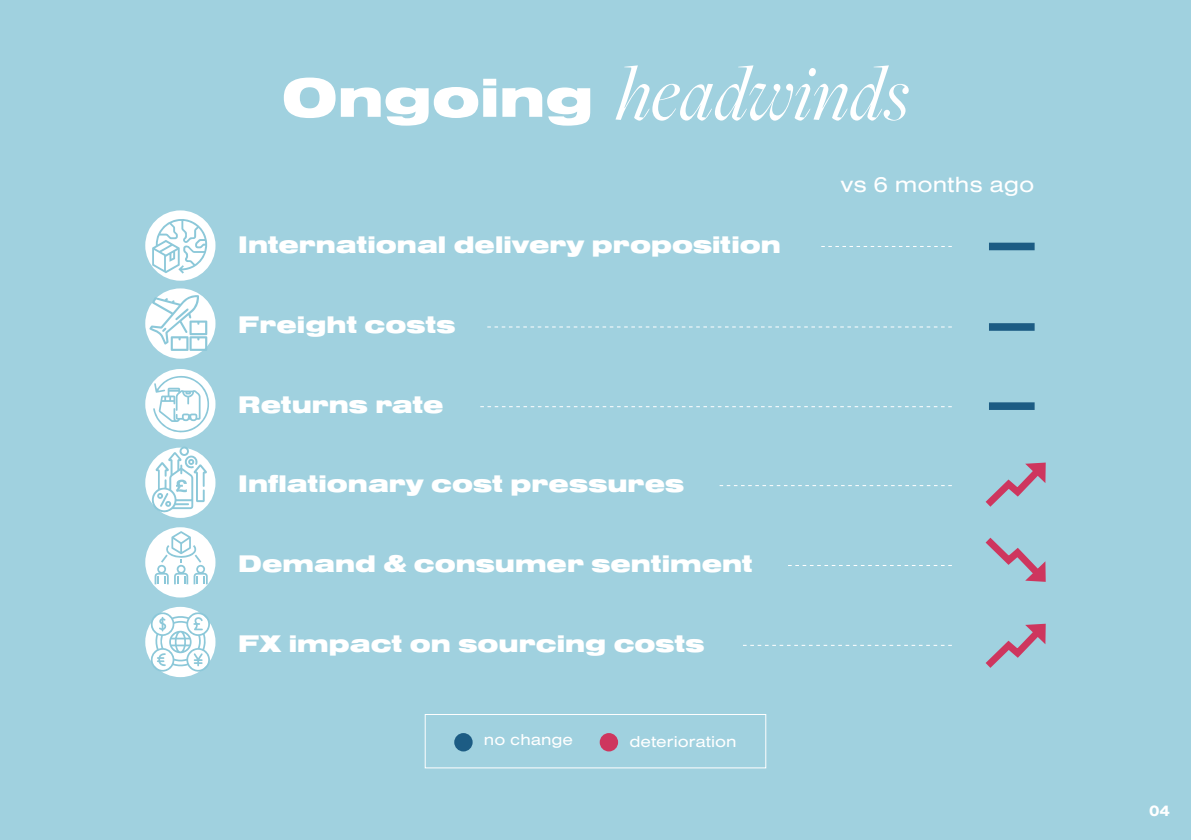
<style>
.page{position:relative;width:1191px;height:840px;background:#fff}
.page>*{position:absolute;margin:0;border:0;box-sizing:border-box;transform-origin:0 0}
.t1{font:italic 81.8px "Freight Big Pro";color:#fff}
.t2{font:900 25px "Nimbus San Ext";color:#fff}
.t3{font:22.8px "Nimbus San Ext";color:#fff}
.t4{font:16.4px "Nimbus San Ext";color:#fff}
.t5{font:700 16px "Nimbus San Ext";color:#fff}
.s1{font-family:"Nimbus San Ext";font-weight:900;font-style:normal;font-size:57px}
</style>
<div class="page">
<div style="left:0;top:0;width:1191px;height:839px;background:#a0d1df"></div>
<div style="left:454px;top:732px;width:18px;height:19px;background:#1c5c84;border-radius:50%"></div>
<div style="left:599px;top:732px;width:19px;height:19px;background:#ce365e;border-radius:50%"></div>
<div style="left:425px;top:713px;width:341px;height:54px;border:1px solid #fff"></div>
<div style="left:145px;top:210px;width:70px;height:70px;background:#fff;border-radius:50%"></div>
<div style="left:145px;top:288px;width:70px;height:70px;background:#fff;border-radius:50%"></div>
<div style="left:145px;top:369px;width:70px;height:70px;background:#fff;border-radius:50%"></div>
<div style="left:145px;top:447px;width:70px;height:70px;background:#fff;border-radius:50%"></div>
<div style="left:145px;top:527px;width:70px;height:70px;background:#fff;border-radius:50%"></div>
<div style="left:145px;top:606px;width:70px;height:70px;background:#fff;border-radius:50%"></div>
<svg style="left:152px;top:218px;width:55px;height:55px"></svg>
<svg style="left:149px;top:295px;width:58px;height:56px"></svg>
<svg style="left:151px;top:447px;width:56px;height:65px"></svg>
<svg style="left:153px;top:375px;width:56px;height:57px"></svg>
<svg style="left:155px;top:531px;width:53px;height:53px"></svg>
<div style="left:989px;top:323px;width:45px;height:7px;background:#1c5c84"></div>
<div style="left:989px;top:242px;width:45px;height:8px;background:#1c5c84"></div>
<div style="left:989px;top:402px;width:45px;height:7px;background:#1c5c84"></div>
<svg style="left:487px;top:326px;width:465px;height:1px"></svg>
<svg style="left:480px;top:406px;width:472px;height:1px"></svg>
<svg style="left:821px;top:246px;width:131px;height:1px"></svg>
<svg style="left:719px;top:485px;width:233px;height:1px"></svg>
<svg style="left:743px;top:644px;width:209px;height:1px"></svg>
<svg style="left:985px;top:462px;width:61px;height:45px"></svg>
<svg style="left:985px;top:623px;width:61px;height:45px"></svg>
<svg style="left:985px;top:537px;width:61px;height:45px"></svg>
<svg style="left:150px;top:611px;width:60px;height:60px"></svg>
<h1 class="t1" style="left:282px;top:40px;width:629px"><span class="s1">Ongoing</span> headwinds</h1>
<p class="t2" style="left:238px;top:230px;width:544px">International delivery proposition</p>
<p class="t2" style="left:238px;top:310px;width:219px">Freight costs</p>
<p class="t2" style="left:238px;top:390px;width:207px">Returns rate</p>
<p class="t2" style="left:238px;top:469px;width:447px">Inflationary cost pressures</p>
<p class="t2" style="left:238px;top:549px;width:516px">Demand &amp; consumer sentiment</p>
<p class="t2" style="left:238px;top:629px;width:468px">FX impact on sourcing costs</p>
<p class="t4" style="left:484px;top:728px;width:91px">no change</p>
<p class="t4" style="left:629px;top:730px;width:109px">deterioration</p>
<p class="t3" style="left:840px;top:169px;width:196px">vs 6 months ago</p>
<p class="t5" style="left:1149px;top:799px;width:22px">04</p>
</div>
